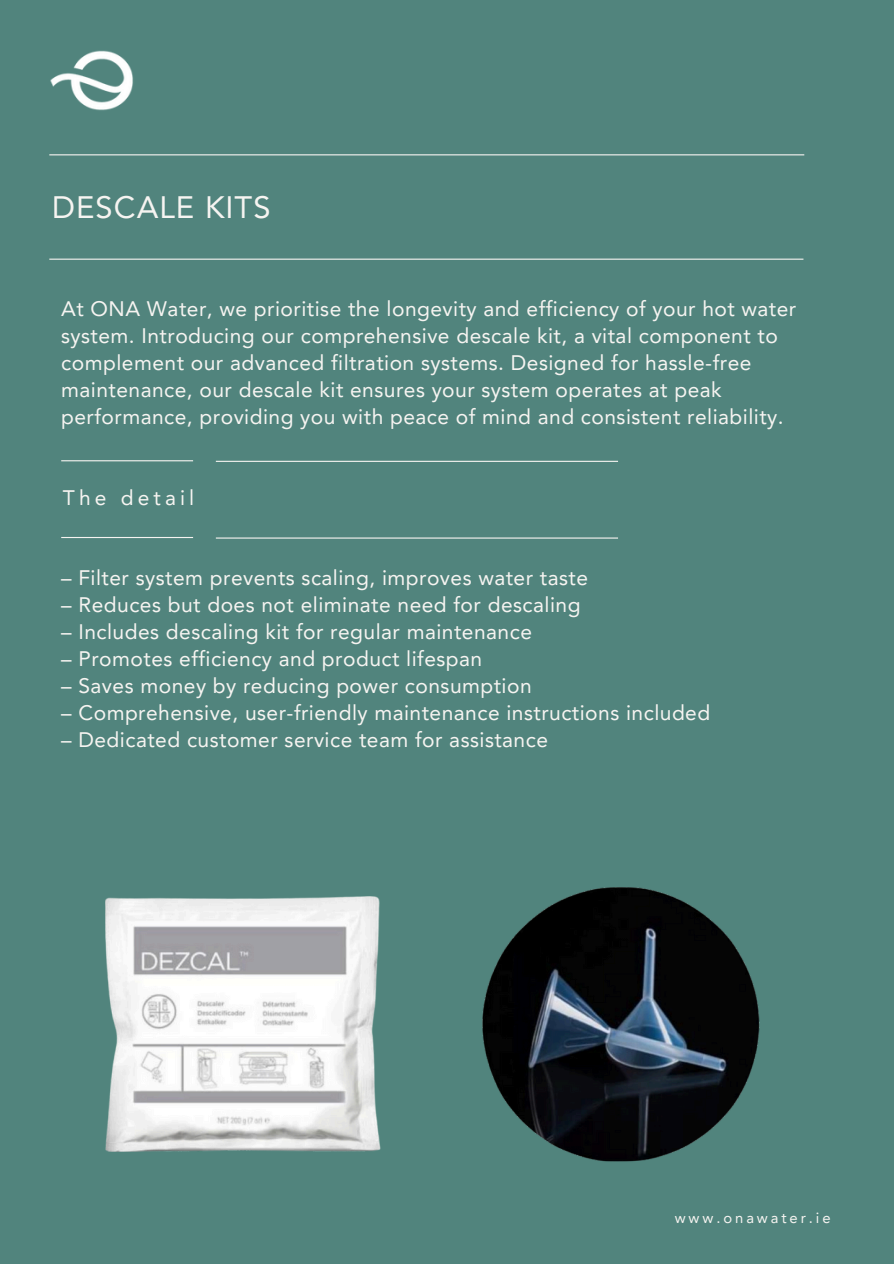
<style>
.page{position:relative;width:894px;height:1264px;background:#fff}
.page>*{position:absolute;margin:0;border:0;box-sizing:border-box;transform-origin:0 0}
.t1{font:30.9px "Avenir LT Pro";letter-spacing:.035em;color:#f6f4f1}
.t2{font:21px/27px "Avenir LT Pro";letter-spacing:.02em;color:#f6f4f1}
.t3{font:21px "Avenir LT Pro";letter-spacing:.195em;color:#f6f4f1}
.t4{font:14.85px "Avenir LT Pro";letter-spacing:.195em;color:#f6f4f1}
</style>
<div class="page">
<div style="left:0;top:0;width:893px;height:1263px;background:#51847d"></div>
<img style="left:50px;top:50px;width:83px;height:61px">
<hr style="left:49px;top:154px;width:755px;height:1px;background:#f6f4f1">
<hr style="left:49px;top:258px;width:754px;height:2px;background:#f6f4f1">
<img style="left:105px;top:896px;width:276px;height:255px">
<img style="left:482px;top:887px;width:278px;height:275px">
<hr style="left:61px;top:460px;width:132px;height:1px;background:#f6f4f1">
<hr style="left:216px;top:461px;width:402px;height:1px;background:#f6f4f1">
<hr style="left:61px;top:537px;width:132px;height:1px;background:#f6f4f1">
<hr style="left:216px;top:537px;width:402px;height:1px;background:#f6f4f1">
<p class="t1" style="left:52px;top:194px;width:220px">DESCALE KITS</p>
<h2 class="t2" style="left:61px;top:297px;width:736px">At ONA Water, we prioritise the longevity and efficiency of your hot water system. Introducing our comprehensive descale kit, a vital component to complement our advanced filtration systems. Designed for hassle-free maintenance, our descale kit ensures your system operates at peak performance, providing you with peace of mind and consistent reliability.</h2>
<p class="t3" style="left:63px;top:489px;width:133px">The detail</p>
<p class="t2" style="left:61px;top:566px;width:528px">– Filter system prevents scaling, improves water taste</p>
<p class="t2" style="left:61px;top:593px;width:520px">– Reduces but does not eliminate need for descaling</p>
<p class="t2" style="left:61px;top:620px;width:472px">– Includes descaling kit for regular maintenance</p>
<p class="t2" style="left:61px;top:647px;width:422px">– Promotes efficiency and product lifespan</p>
<p class="t2" style="left:61px;top:674px;width:472px">– Saves money by reducing power consumption</p>
<p class="t2" style="left:61px;top:701px;width:650px">– Comprehensive, user-friendly maintenance instructions included</p>
<p class="t2" style="left:61px;top:728px;width:488px">– Dedicated customer service team for assistance</p>
<h2 class="t4" style="left:674px;top:1211px;width:157px">www.onawater.ie</h2>
</div>
